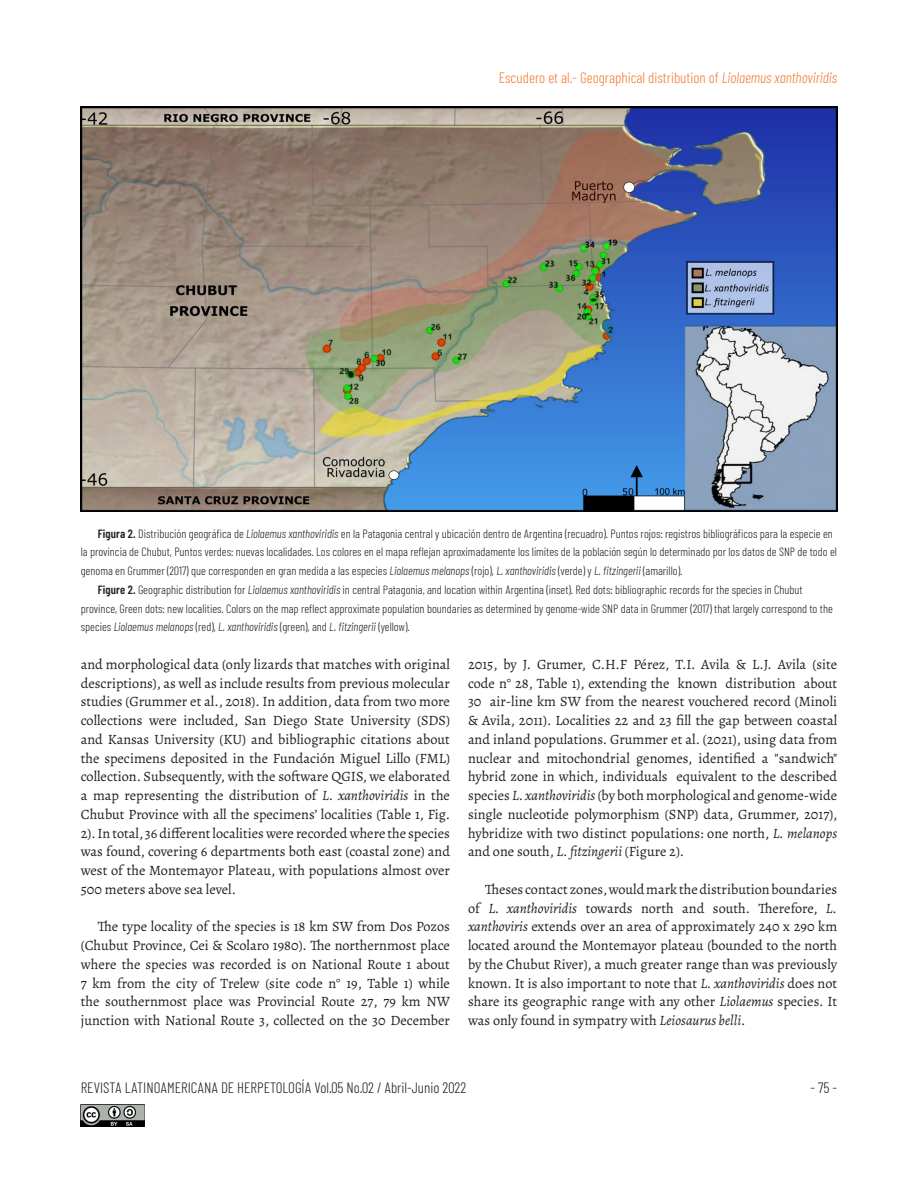
<style>
.page{position:relative;width:918px;height:1188px;background:#fff}
.page>*{position:absolute;margin:0;border:0;box-sizing:border-box;transform-origin:0 0}
.t1{font:300 15px "Barlow Condensed";color:#231f20}
.t2{font:300 15px "Barlow Condensed";color:#f47b31}
._02-txt_Artículo_2{font:14.25px/18.8px "Alegreya";color:#231f20;text-align:justify}
._02-txt_pie_de_Foto{font:300 12px/18.8px "Barlow Condensed";color:#231f20}
.s1{font-style:italic}
.s2{font-weight:600}
</style>
<div class="page">
<img style="left:81px;top:1104px;width:64px;height:23px">
<img style="left:81px;top:106px;width:756px;height:406px">
<p class="t2" style="left:499px;top:68px;width:340px">Escudero et al.- Geographical distribution of <span class="s1">Liolaemus xanthoviridis</span></p>
<p class="_02-txt_pie_de_Foto" style="left:81px;top:524px;width:758px;text-indent:17px"><span class="s2">Figura 2.</span> Distribución geográfica de <span class="s1">Liolaemus xanthoviridis</span> en la Patagonia central y ubicación dentro de Argentina (recuadro). Puntos rojos: registros bibliográficos para la especie en la provincia de Chubut, Puntos verdes: nuevas localidades. Los colores en el mapa reflejan aproximadamente los límites de la población según lo determinado por los datos de SNP de todo el genoma en Grummer (2017) que corresponden en gran medida a las especies <span class="s1">Liolaemus melanops</span> (rojo), <span class="s1">L. xanthoviridis</span> (verde) y <span class="s1">L. fitzingerii</span> (amarillo).</p>
<p class="_02-txt_pie_de_Foto" style="left:81px;top:580px;width:754px;text-indent:17px"><span class="s2">Figure 2.</span> Geographic distribution for <span class="s1">Liolaemus xanthoviridis</span> in central Patagonia, and location within Argentina (inset). Red dots: bibliographic records for the species in Chubut province, Green dots: new localities. Colors on the map reflect approximate population boundaries as determined by genome-wide SNP data in Grummer (2017) that largely correspond to the species <span class="s1">Liolaemus melanops</span> (red), <span class="s1">L. xanthoviridis</span> (green), and <span class="s1">L. fitzingerii</span> (yellow).</p>
<p class="_02-txt_Artículo_2" style="left:81px;top:655px;width:371px">and morphological data (only lizards that matches with original descriptions), as well as include results from previous molecular studies (Grummer et al., 2018). In addition, data from two more collections were included, San Diego State University (SDS) and Kansas University (KU) and bibliographic citations about the specimens deposited in the Fundación Miguel Lillo (FML) collection. Subsequently, with the software QGIS, we elaborated a map representing the distribution of <span class="s1">L. xanthoviridis</span> in the Chubut Province with all the specimens’ localities (Table 1, Fig.<br>2). In total, 36 different localities were recorded where the species was found, covering 6 departments both east (coastal zone) and west of the Montemayor Plateau, with populations almost over 500 meters above sea level.</p>
<p class="_02-txt_Artículo_2" style="left:81px;top:917px;width:371px;text-indent:17px">The type locality of the species is 18 km SW from Dos Pozos (Chubut Province, Cei &amp; Scolaro 1980). The northernmost place where the species was recorded is on National Route 1 about 7 km from the city of Trelew (site code n° 19, Table 1) while the southernmost place was Provincial Route 27, 79 km NW junction with National Route 3, collected on the 30 December</p>
<p class="_02-txt_Artículo_2" style="left:468px;top:655px;width:371px">2015, by J. Grumer, C.H.F Pérez, T.I. Avila &amp; L.J. Avila (site code n° 28, Table 1), extending the known distribution about 30 air-line km SW from the nearest vouchered record (Minoli &amp; Avila, 2011). Localities 22 and 23 fill the gap between coastal and inland populations. Grummer et al. (2021), using data from nuclear and mitochondrial genomes, identified a "sandwich" hybrid zone in which, individuals equivalent to the described species <span class="s1">L. xanthoviridis</span> (by both morphological and genome-wide single nucleotide polymorphism (SNP) data, Grummer, 2017), hybridize with two distinct populations: one north, <span class="s1">L. melanops </span>and one south, <span class="s1">L. fitzingerii</span> (Figure 2).</p>
<p class="_02-txt_Artículo_2" style="left:468px;top:880px;width:371px;text-indent:17px">Theses contact zones, would mark the distribution boundaries of <span class="s1">L. xanthoviridis</span> towards north and south. Therefore, <span class="s1">L. xanthoviris</span> extends over an area of approximately 240 x 290 km located around the Montemayor plateau (bounded to the north by the Chubut River), a much greater range than was previously known. It is also important to note that <span class="s1">L. xanthoviridis</span> does not share its geographic range with any other <span class="s1">Liolaemus</span> species. It was only found in sympatry with <span class="s1">Leiosaurus belli</span>.</p>
<p class="t1" style="left:81px;top:1079px;width:387px">REVISTA LATINOAMERICANA DE HERPETOLOGÍA Vol.05 No.02 / Abril-Junio 2022</p>
<p class="t1" style="left:811px;top:1079px;width:28px">- 75 -</p>
</div>
